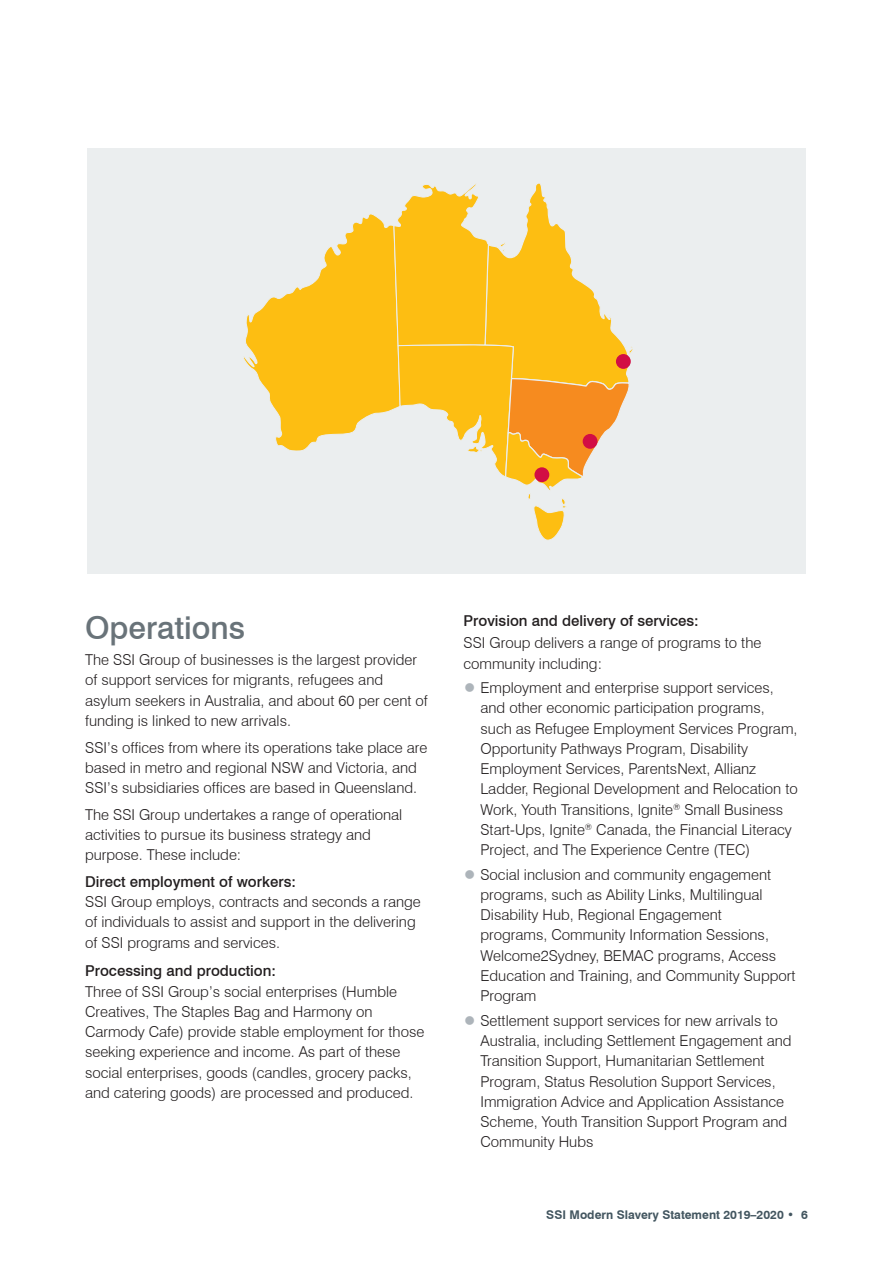
<style>
.page{position:relative;width:893px;height:1263px;background:#fff}
.page>*{position:absolute;margin:0;border:0;box-sizing:border-box;transform-origin:0 0}
.t1{font:500 31.5px "Swiss 721 BT";color:#697379}
.Body-1{font:300 15px/20.2px "Swiss 721 BT";color:#231f20}
.Body-1_indent{font:300 15px/20.2px "Swiss 721 BT";color:#231f20}
.Body-1-2{font:500 15px "Swiss 721 BT";color:#231f20}
.t2{font:700 12px "Swiss 721 BT";color:#435660}
.s1{font-weight:500}
.s2{color:#adb4ba}
</style>
<div class="page">
<div style="left:87px;top:149px;width:719px;height:425px;background:#ebeeef"></div>
<svg style="left:243px;top:183px;width:390px;height:357px"></svg>
<div style="left:616px;top:354px;width:15px;height:15px;background:#d20d44;border-radius:50%"></div>
<div style="left:583px;top:434px;width:14px;height:15px;background:#d20d44;border-radius:50%"></div>
<div style="left:534px;top:467px;width:15px;height:15px;background:#d20d44;border-radius:50%"></div>
<h1 class="t1" style="left:85px;top:608px;width:161px">Operations</h1>
<p class="Body-1" style="left:85px;top:650px;width:344px">The SSI Group of businesses is the largest provider of support services for migrants, refugees and asylum seekers in Australia, and about 60 per cent of funding is linked to new arrivals.</p>
<p class="Body-1" style="left:85px;top:737px;width:344px">SSI’s offices from where its operations take place are based in metro and regional NSW and Victoria, and<br>SSI’s subsidiaries offices are based in Queensland.</p>
<p class="Body-1" style="left:85px;top:804px;width:319px">The SSI Group undertakes a range of operational activities to pursue its business strategy and purpose. These include:</p>
<p class="Body-1" style="left:85px;top:871px;width:337px"><span class="s1">Direct employment of workers:<br></span>SSI Group employs, contracts and seconds a range of individuals to assist and support in the delivering of SSI programs and services.</p>
<p class="Body-1" style="left:85px;top:961px;width:341px"><span class="s1">Processing and production:<br></span>Three of SSI Group’s social enterprises (Humble Creatives, The Staples Bag and Harmony on Carmody Cafe) provide stable employment for those seeking experience and income. As part of these social enterprises, goods (candles, grocery packs, and catering goods) are processed and produced.</p>
<p class="Body-1-2" style="left:463px;top:612px;width:237px">Provision and delivery of services:</p>
<p class="Body-1" style="left:463px;top:633px;width:299px">SSI Group delivers a range of programs to the community including:</p>
<p class="Body-1_indent" style="left:480px;top:678px;width:319px;text-indent:-16px"><span class="s2">●</span> Employment and enterprise support services, and other economic participation programs, such as Refugee Employment Services Program, Opportunity Pathways Program, Disability Employment Services, ParentsNext, Allianz Ladder, Regional Development and Relocation to Work, Youth Transitions, Ignite<sup>®</sup> Small Business Start-Ups, Ignite<sup>®</sup> Canada, the Financial Literacy Project, and The Experience Centre (TEC)</p>
<p class="Body-1_indent" style="left:480px;top:864px;width:316px;text-indent:-16px"><span class="s2">●</span> Social inclusion and community engagement programs, such as Ability Links, Multilingual Disability Hub, Regional Engagement<br>programs, Community Information Sessions, Welcome2Sydney, BEMAC programs, Access Education and Training, and Community Support Program</p>
<p class="Body-1_indent" style="left:480px;top:1010px;width:313px;text-indent:-16px"><span class="s2">●</span> Settlement support services for new arrivals to Australia, including Settlement Engagement and Transition Support, Humanitarian Settlement Program, Status Resolution Support Services, Immigration Advice and Application Assistance Scheme, Youth Transition Support Program and Community Hubs</p>
<p class="t2" style="left:546px;top:1207px;width:263px">SSI Modern Slavery Statement 2019–2020 • 6</p>
</div>
